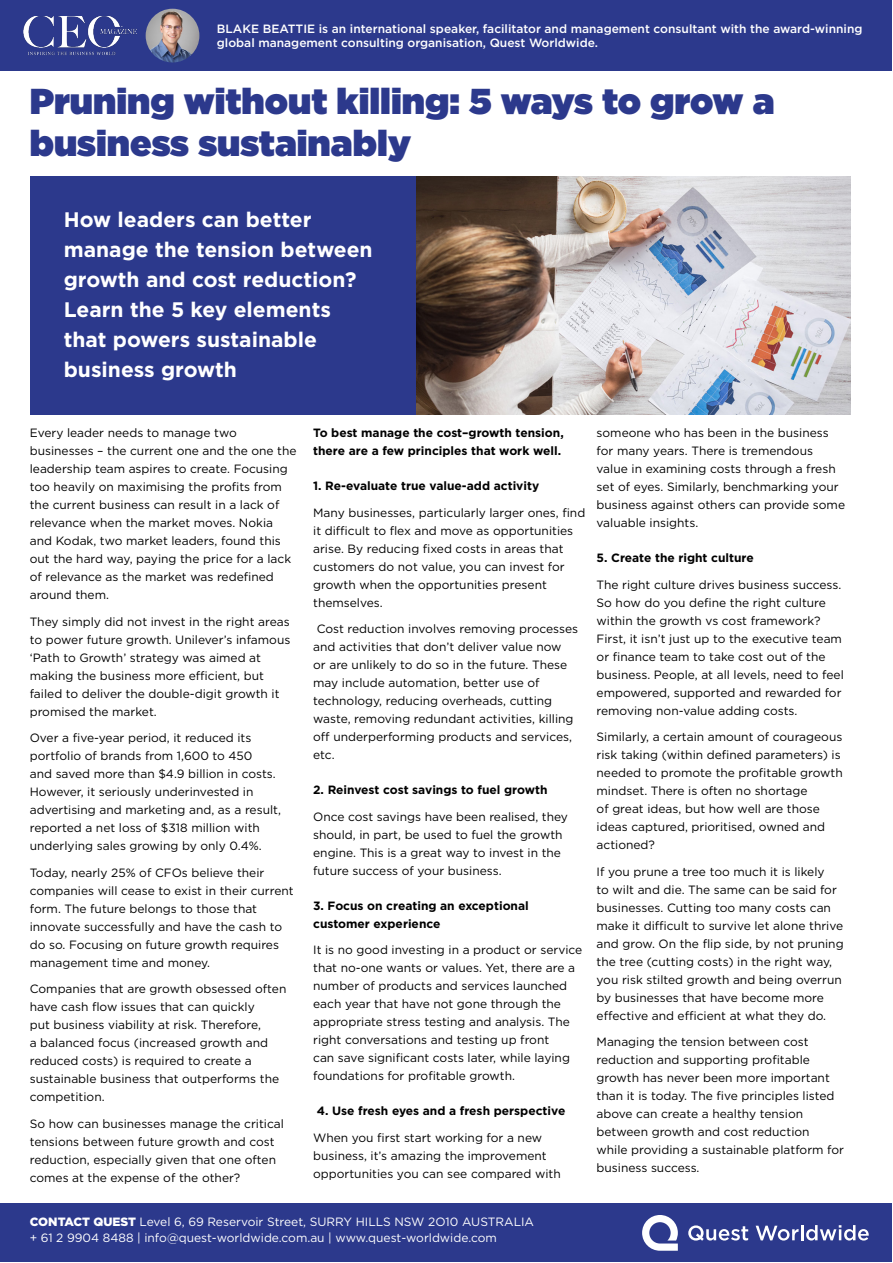
<style>
.page{position:relative;width:893px;height:1263px;background:#fff}
.page>*{position:absolute;margin:0;border:0;box-sizing:border-box;transform-origin:0 0}
.t1{font:900 36px/42px "Gotham";color:#2c398c}
.t2{font:700 21px/30px "Gotham";color:#fff}
.Heading_1{font:12px/18px "Gotham";color:#000}
.Heading_1-2{font:700 12px/18px "Gotham";color:#000}
.t3{font:500 12px/14.4px "Gotham";color:#fff}
.t4{font:12px "Gotham";color:#fff}
.s1{font-weight:900}
</style>
<div class="page">
<div style="left:1px;top:0;width:891px;height:70px;background:#2c398c"></div>
<div style="left:1px;top:1203px;width:891px;height:59px;background:#2c398c"></div>
<svg style="left:642px;top:1215px;width:36px;height:36px"></svg>
<svg style="left:688px;top:1225px;width:60px;height:16px"></svg>
<svg style="left:756px;top:1225px;width:113px;height:15px"></svg>
<div style="left:30px;top:177px;width:387px;height:238px;background:#2c398c"></div>
<img style="left:417px;top:177px;width:433px;height:238px">
<img style="left:146px;top:9px;width:53px;height:53px;border-radius:27px">
<img style="left:23px;top:16px;width:113px;height:39px">
<p class="t3" style="left:217px;top:21px;width:647px">BLAKE BEATTIE is an international speaker, facilitator and management consultant with the award-winning global management consulting organisation, Quest Worldwide.</p>
<p class="t1" style="left:30px;top:79px;width:746px">Pruning without killing: 5 ways to grow a business sustainably</p>
<p class="t2" style="left:64px;top:205px;width:310px">How leaders can better manage the tension between growth and cost reduction?<br>Learn the 5 key elements that powers sustainable business growth</p>
<p class="Heading_1" style="left:30px;top:423px;width:268px">Every leader needs to manage two businesses – the current one and the one the leadership team aspires to create. Focusing too heavily on maximising the profits from the current business can result in a lack of relevance when the market moves. Nokia and Kodak, two market leaders, found this out the hard way, paying the price for a lack of relevance as the market was redefined around them.</p>
<p class="Heading_1" style="left:30px;top:612px;width:262px">They simply did not invest in the right areas to power future growth. Unilever’s infamous ‘Path to Growth’ strategy was aimed at making the business more efficient, but failed to deliver the double-digit growth it promised the market.</p>
<p class="Heading_1" style="left:30px;top:728px;width:253px">Over a five-year period, it reduced its portfolio of brands from 1,600 to 450<br>and saved more than $4.9 billion in costs.<br>However, it seriously underinvested in advertising and marketing and, as a result, reported a net loss of $318 million with underlying sales growing by only 0.4%.</p>
<p class="Heading_1" style="left:30px;top:863px;width:265px">Today, nearly 25% of CFOs believe their companies will cease to exist in their current form. The future belongs to those that innovate successfully and have the cash to do so. Focusing on future growth requires management time and money.</p>
<p class="Heading_1" style="left:30px;top:979px;width:258px">Companies that are growth obsessed often have cash flow issues that can quickly<br>put business viability at risk. Therefore,<br>a balanced focus (increased growth and reduced costs) is required to create a sustainable business that outperforms the competition.</p>
<p class="Heading_1" style="left:30px;top:1114px;width:256px">So how can businesses manage the critical tensions between future growth and cost reduction, especially given that one often comes at the expense of the other?</p>
<p class="Heading_1-2" style="left:313px;top:424px;width:252px">To best manage the cost–growth tension, there are a few principles that work well.</p>
<p class="Heading_1-2" style="left:313px;top:477px;width:228px">1. Re-evaluate true value-add activity</p>
<p class="Heading_1" style="left:313px;top:503px;width:274px">Many businesses, particularly larger ones, find it difficult to flex and move as opportunities arise. By reducing fixed costs in areas that customers do not value, you can invest for growth when the opportunities present themselves.</p>
<p class="Heading_1" style="left:313px;top:619px;width:266px">Cost reduction involves removing processes and activities that don’t deliver value now<br>or are unlikely to do so in the future. These may include automation, better use of technology, reducing overheads, cutting waste, removing redundant activities, killing off underperforming products and services, etc.</p>
<p class="Heading_1-2" style="left:313px;top:781px;width:236px">2. Reinvest cost savings to fuel growth</p>
<p class="Heading_1" style="left:313px;top:807px;width:256px">Once cost savings have been realised, they should, in part, be used to fuel the growth engine. This is a great way to invest in the future success of your business.</p>
<p class="Heading_1-2" style="left:313px;top:896px;width:217px">3. Focus on creating an exceptional customer experience</p>
<p class="Heading_1" style="left:313px;top:941px;width:271px">It is no good investing in a product or service that no-one wants or values. Yet, there are a number of products and services launched each year that have not gone through the appropriate stress testing and analysis. The right conversations and testing up front<br>can save significant costs later, while laying foundations for profitable growth.</p>
<p class="Heading_1-2" style="left:317px;top:1102px;width:250px">4. Use fresh eyes and a fresh perspective</p>
<p class="Heading_1" style="left:313px;top:1128px;width:249px">When you first start working for a new business, it’s amazing the improvement opportunities you can see compared with</p>
<p class="Heading_1" style="left:597px;top:423px;width:250px">someone who has been in the business for many years. There is tremendous value in examining costs through a fresh set of eyes. Similarly, benchmarking your business against others can provide some valuable insights.</p>
<p class="Heading_1-2" style="left:597px;top:549px;width:159px">5. Create the right culture</p>
<p class="Heading_1" style="left:597px;top:575px;width:249px">The right culture drives business success.<br>So how do you define the right culture within the growth vs cost framework?<br>First, it isn’t just up to the executive team or finance team to take cost out of the business. People, at all levels, need to feel empowered, supported and rewarded for removing non-value adding costs.</p>
<p class="Heading_1" style="left:597px;top:727px;width:248px">Similarly, a certain amount of courageous risk taking (within defined parameters) is needed to promote the profitable growth mindset. There is often no shortage<br>of great ideas, but how well are those ideas captured, prioritised, owned and actioned?</p>
<p class="Heading_1" style="left:597px;top:862px;width:249px">If you prune a tree too much it is likely<br>to wilt and die. The same can be said for businesses. Cutting too many costs can make it difficult to survive let alone thrive and grow. On the flip side, by not pruning the tree (cutting costs) in the right way, you risk stilted growth and being overrun by businesses that have become more effective and efficient at what they do.</p>
<p class="Heading_1" style="left:597px;top:1032px;width:249px">Managing the tension between cost reduction and supporting profitable growth has never been more important than it is today. The five principles listed above can create a healthy tension between growth and cost reduction<br>while providing a sustainable platform for business success.</p>
<p class="t4" style="left:30px;top:1214px;width:506px"><span class="s1">CONTACT QUEST</span> Level 6, 69 Reservoir Street, SURRY HILLS NSW 2O10 AUSTRALIA</p>
<p class="t4" style="left:30px;top:1230px;width:469px">+ 61 2 9904 8488 | info@quest-worldwide.com.au | www.quest-worldwide.com</p>
</div>
